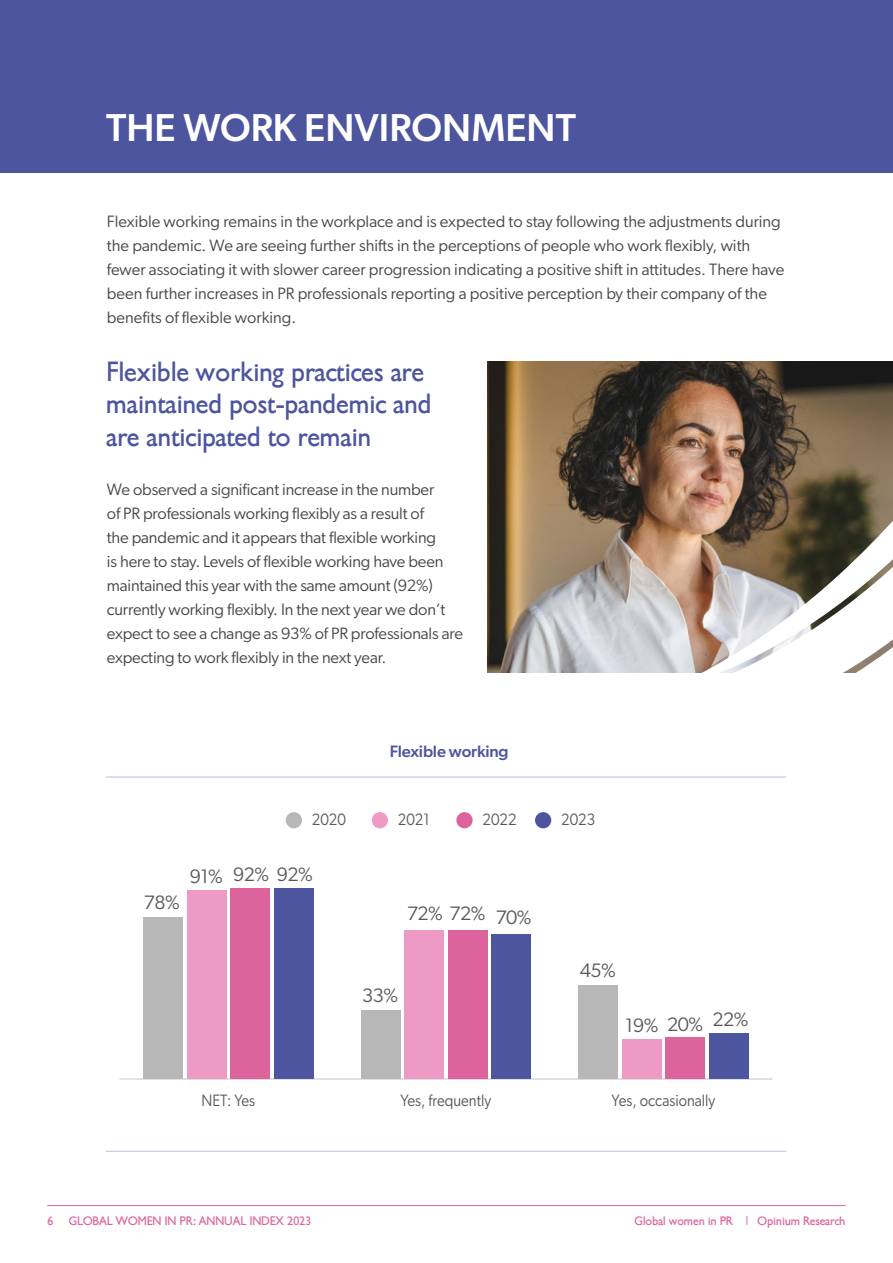
<style>
.page{position:relative;width:893px;height:1263px;background:#fff}
.page>*{position:absolute;margin:0;border:0;box-sizing:border-box;transform-origin:0 0}
.t1{font:500 39px "Gibson";color:#fff}
.t2{font:27px/32.4px "Gibson";color:#4c559e}
.t3{font:19.5px "Gibson";letter-spacing:-.03em;color:#595959}
.t4{font:16.5px/24px "Gibson";letter-spacing:-.005em;color:#484848}
.t5{font:16.5px "Gibson";color:#595959;scale:.9 1}
.t6{font:500 16.5px "Gibson";letter-spacing:-.01em;color:#4c559e}
.t7{font:12px "Gibson";color:#dd639c}
</style>
<div class="page">
<hr style="left:47px;top:1205px;width:799px;height:1px;background:#dd639c">
<hr style="left:106px;top:776px;width:680px;height:2px;background:#c0c4dd">
<hr style="left:106px;top:1151px;width:680px;height:1px;background:#c0c4dd">
<hr style="left:119px;top:1079px;width:653px;height:1px;background:#c4c4c4">
<div style="left:274px;top:889px;width:39px;height:190px;background:#4c559e"></div>
<div style="left:492px;top:934px;width:39px;height:145px;background:#4c559e"></div>
<div style="left:709px;top:1033px;width:39px;height:46px;background:#4c559e"></div>
<div style="left:230px;top:889px;width:40px;height:190px;background:#dd639c"></div>
<div style="left:448px;top:930px;width:39px;height:149px;background:#dd639c"></div>
<div style="left:666px;top:1038px;width:39px;height:41px;background:#dd639c"></div>
<div style="left:187px;top:891px;width:39px;height:188px;background:#ed9ac4"></div>
<div style="left:405px;top:929px;width:39px;height:149px;background:#ed9ac4"></div>
<div style="left:622px;top:1040px;width:39px;height:39px;background:#ed9ac4"></div>
<div style="left:143px;top:918px;width:40px;height:161px;background:#b7b7b7"></div>
<div style="left:361px;top:1010px;width:39px;height:68px;background:#b7b7b7"></div>
<div style="left:579px;top:985px;width:39px;height:93px;background:#b7b7b7"></div>
<div style="left:372px;top:812px;width:16px;height:16px;background:#ed9ac4;border-radius:50%"></div>
<div style="left:286px;top:812px;width:16px;height:16px;background:#b7b7b7;border-radius:50%"></div>
<div style="left:456px;top:812px;width:17px;height:16px;background:#dd639c;border-radius:50%"></div>
<div style="left:535px;top:812px;width:16px;height:16px;background:#4c559e;border-radius:50%"></div>
<div style="left:0;top:0;width:893px;height:173px;background:#4c559e"></div>
<img style="left:488px;top:362px;width:405px;height:169px">
<svg style="left:438px;top:531px;width:349px;height:247px"></svg>
<svg style="left:669px;top:692px;width:118px;height:55px"></svg>
<svg style="left:660px;top:495px;width:233px;height:197px"></svg>
<h1 class="t1" style="left:106px;top:104px;width:471px">THE WORK ENVIRONMENT</h1>
<p class="t4" style="left:107px;top:209px;width:679px">Flexible working remains in the workplace and is expected to stay following the adjustments during the pandemic. We are seeing further shifts in the perceptions of people who work flexibly, with fewer associating it with slower career progression indicating a positive shift in attitudes. There have been further increases in PR professionals reporting a positive perception by their company of the benefits of flexible working.</p>
<h2 class="t2" style="left:107px;top:356px;width:326px">Flexible working practices are maintained post-pandemic and are anticipated to remain</h2>
<p class="t4" style="left:107px;top:477px;width:358px">We observed a significant increase in the number<br>of PR professionals working flexibly as a result of<br>the pandemic and it appears that flexible working<br>is here to stay. Levels of flexible working have been maintained this year with the same amount (92%) currently working flexibly. In the next year we don’t expect to see a change as 93% of PR professionals are expecting to work flexibly in the next year.</p>
<p class="t6" style="left:390px;top:742px;width:121px">Flexible working</p>
<p class="t5" style="left:312px;top:810px;width:39px">2020</p>
<p class="t5" style="left:398px;top:810px;width:37px">2021</p>
<p class="t5" style="left:482px;top:810px;width:39px">2022</p>
<p class="t5" style="left:561px;top:810px;width:39px">2023</p>
<p class="t3" style="left:144px;top:890px;width:37px">78%</p>
<p class="t3" style="left:190px;top:864px;width:35px">91%</p>
<p class="t3" style="left:233px;top:863px;width:81px">92% 92%</p>
<p class="t3" style="left:407px;top:901px;width:80px">72% 72%</p>
<p class="t3" style="left:496px;top:906px;width:37px">70%</p>
<p class="t3" style="left:362px;top:984px;width:37px">33%</p>
<p class="t3" style="left:580px;top:958px;width:37px">45%</p>
<p class="t3" style="left:625px;top:1013px;width:79px">19% 20%</p>
<p class="t3" style="left:712px;top:1008px;width:37px">22%</p>
<p class="t5" style="left:201px;top:1090px;width:61px">NET: Yes</p>
<p class="t5" style="left:401px;top:1090px;width:102px">Yes, frequently</p>
<p class="t5" style="left:612px;top:1090px;width:117px">Yes, occasionally</p>
<p class="t7" style="left:47px;top:1214px;width:8px">6</p>
<p class="t7" style="left:69px;top:1214px;width:244px">GLOBAL WOMEN IN PR: ANNUAL INDEX 2023</p>
<p class="t7" style="left:635px;top:1214px;width:212px">Global women in PR | Opinium Research</p>
</div>
